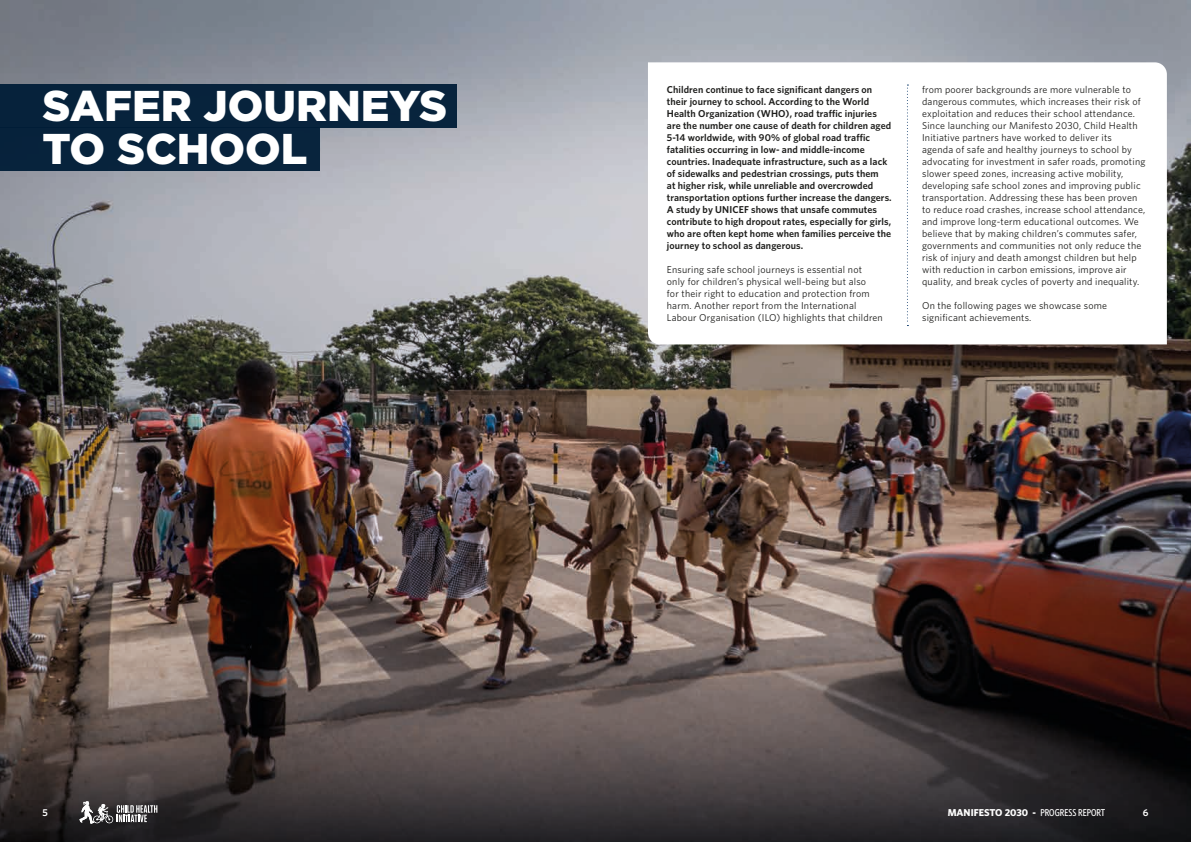
<style>
.page{position:relative;width:1191px;height:842px;background:#fff}
.page>*{position:absolute;margin:0;border:0;box-sizing:border-box;transform-origin:0 0}
.t1{font:900 43px/43px "Gotham HTF";color:#fff}
.t2{font:10px/12px "Whitney";letter-spacing:.02em;color:#1d1d1b}
.t3{font:600 10px/12px "Whitney";letter-spacing:.01em;color:#1d1d1b}
.t4{font:700 10px "Whitney";color:#fff}
.t5{font:600 10px "Whitney";color:#fff}
.s1{font-family:"Whitney Condensed";font-weight:500}
</style>
<div class="page">
<img style="left:0;top:0;width:1191px;height:842px">
<svg style="left:80px;top:801px;width:77px;height:22px"></svg>
<svg style="left:648px;top:62px;width:518px;height:282px"></svg>
<div style="left:0;top:84px;width:456px;height:43px;background:#07233c"></div>
<div style="left:0;top:127px;width:320px;height:44px;background:#07233c"></div>
<svg style="left:907px;top:85px;width:1px;height:241px"></svg>
<h1 class="t1" style="left:43px;top:83px;width:406px">SAFER JOURNEYS<br>TO SCHOOL</h1>
<p class="t3" style="left:667px;top:83px;width:226px">Children continue to face significant dangers on their journey to school. According to the World Health Organization (WHO), road traffic injuries are the number one cause of death for children aged 5-14 worldwide, with 90% of global road traffic fatalities occurring in low- and middle-income countries. Inadequate infrastructure, such as a lack of sidewalks and pedestrian crossings, puts them<br>at higher risk, while unreliable and overcrowded transportation options further increase the dangers.<br>A study by UNICEF shows that unsafe commutes contribute to high dropout rates, especially for girls, who are often kept home when families perceive the journey to school as dangerous.</p>
<p class="t2" style="left:667px;top:263px;width:217px">Ensuring safe school journeys is essential not<br>only for children’s physical well-being but also<br>for their right to education and protection from harm. Another report from the International Labour Organisation (ILO) highlights that children</p>
<p class="t2" style="left:922px;top:83px;width:225px">from poorer backgrounds are more vulnerable to dangerous commutes, which increases their risk of exploitation and reduces their school attendance.<br>Since launching our Manifesto 2030, Child Health Initiative partners have worked to deliver its agenda of safe and healthy journeys to school by advocating for investment in safer roads, promoting slower speed zones, increasing active mobility, developing safe school zones and improving public transportation. Addressing these has been proven to reduce road crashes, increase school attendance, and improve long-term educational outcomes. We believe that by making children’s commutes safer, governments and communities not only reduce the risk of injury and death amongst children but help with reduction in carbon emissions, improve air quality, and break cycles of poverty and inequality.</p>
<p class="t2" style="left:922px;top:299px;width:186px">On the following pages we showcase some significant achievements.</p>
<p class="t5" style="left:43px;top:806px;width:7px">5</p>
<p class="t4" style="left:947px;top:806px;width:159px">MANIFESTO 2030 - <span class="s1">PROGRESS REPORT</span></p>
<p class="t5" style="left:1142px;top:806px;width:7px">6</p>
</div>
